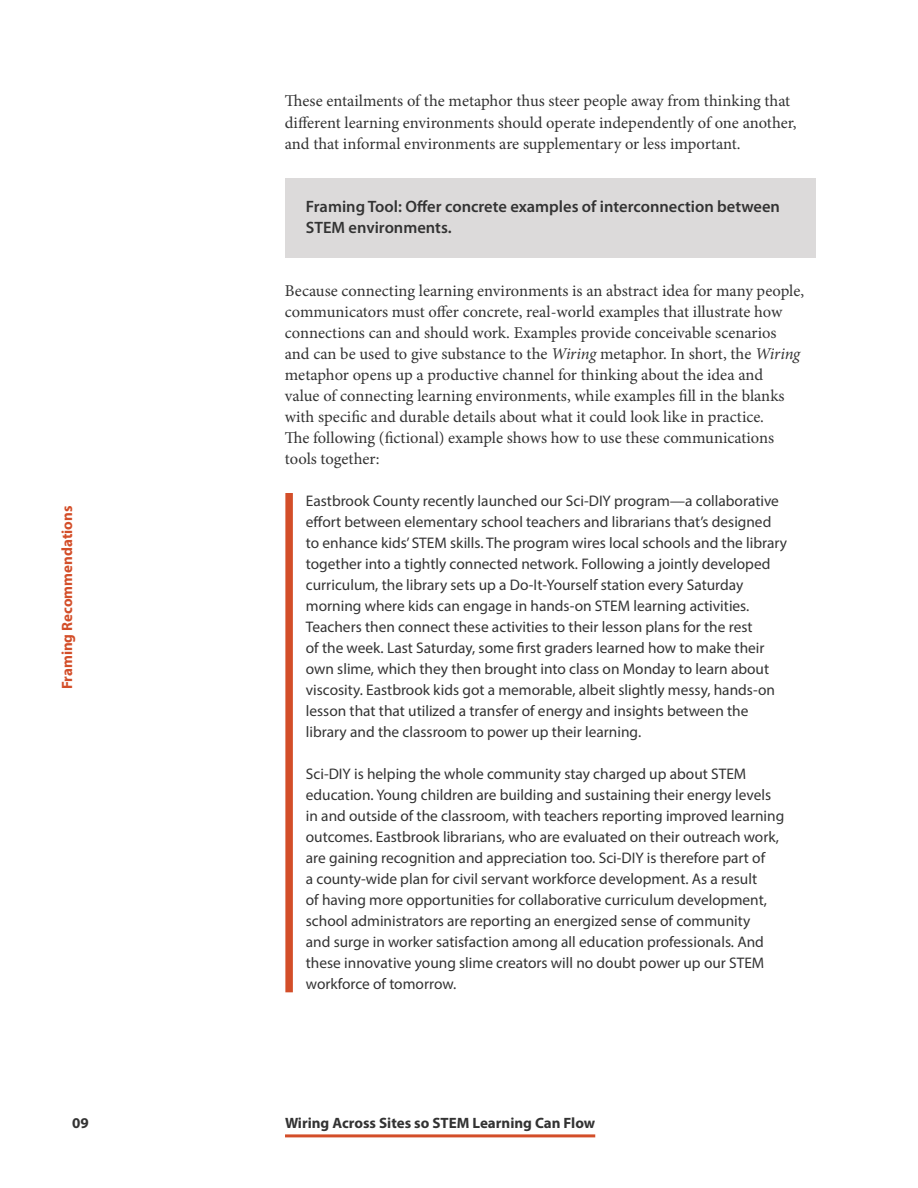
<style>
.page{position:relative;width:918px;height:1188px;background:#fff}
.page>*{position:absolute;margin:0;border:0;box-sizing:border-box;transform-origin:0 0}
.t1{font:16.5px/21px "Minion Pro";color:#333}
.t2{font:600 16.5px/21px "Myriad Pro";color:#333}
.t3{font:15.3px/21px "Myriad Pro";color:#333}
.t4{font:700 15px "Myriad Pro";color:#333}
.t5{font:700 15px "Myriad Pro";color:#d34e29}
.s1{font-style:italic}
</style>
<div class="page">
<hr style="left:285px;top:1134px;width:310px;height:3px;background:#d34e29">
<div style="left:285px;top:178px;width:531px;height:80px;background:#dcdada"></div>
<div style="left:285px;top:493px;width:8px;height:499px;background:#d34e29"></div>
<p class="t1" style="left:285px;top:91px;width:513px">These entailments of the metaphor thus steer people away from thinking that different learning environments should operate independently of one another, and that informal environments are supplementary or less important.</p>
<p class="t5" style="left:57px;top:689px;width:185px;rotate:-90deg">Framing Recommendations</p>
<p class="t2" style="left:306px;top:195px;width:476px">Framing Tool: Offer concrete examples of interconnection between<br>STEM environments.</p>
<p class="t1" style="left:285px;top:280px;width:521px">Because connecting learning environments is an abstract idea for many people, communicators must offer concrete, real-world examples that illustrate how connections can and should work. Examples provide conceivable scenarios and can be used to give substance to the <span class="s1">Wiring</span> metaphor. In short, the <span class="s1">Wiring </span>metaphor opens up a productive channel for thinking about the idea and<br>value of connecting learning environments, while examples fill in the blanks with specific and durable details about what it could look like in practice.<br>The following (fictional) example shows how to use these communications tools together:</p>
<p class="t3" style="left:306px;top:490px;width:483px">Eastbrook County recently launched our Sci-DIY program—a collaborative effort between elementary school teachers and librarians that’s designed to enhance kids’ STEM skills. The program wires local schools and the library together into a tightly connected network. Following a jointly developed curriculum, the library sets up a Do-It-Yourself station every Saturday morning where kids can engage in hands-on STEM learning activities.<br>Teachers then connect these activities to their lesson plans for the rest<br>of the week. Last Saturday, some first graders learned how to make their own slime, which they then brought into class on Monday to learn about viscosity. Eastbrook kids got a memorable, albeit slightly messy, hands-on lesson that that utilized a transfer of energy and insights between the library and the classroom to power up their learning.</p>
<p class="t3" style="left:306px;top:763px;width:480px">Sci-DIY is helping the whole community stay charged up about STEM education. Young children are building and sustaining their energy levels in and outside of the classroom, with teachers reporting improved learning outcomes. Eastbrook librarians, who are evaluated on their outreach work, are gaining recognition and appreciation too. Sci-DIY is therefore part of<br>a county-wide plan for civil servant workforce development. As a result<br>of having more opportunities for collaborative curriculum development, school administrators are reporting an energized sense of community<br>and surge in worker satisfaction among all education professionals. And these innovative young slime creators will no doubt power up our STEM workforce of tomorrow.</p>
<p class="t4" style="left:72px;top:1113px;width:18px">09</p>
<p class="t4" style="left:285px;top:1113px;width:312px">Wiring Across Sites so STEM Learning Can Flow</p>
</div>
